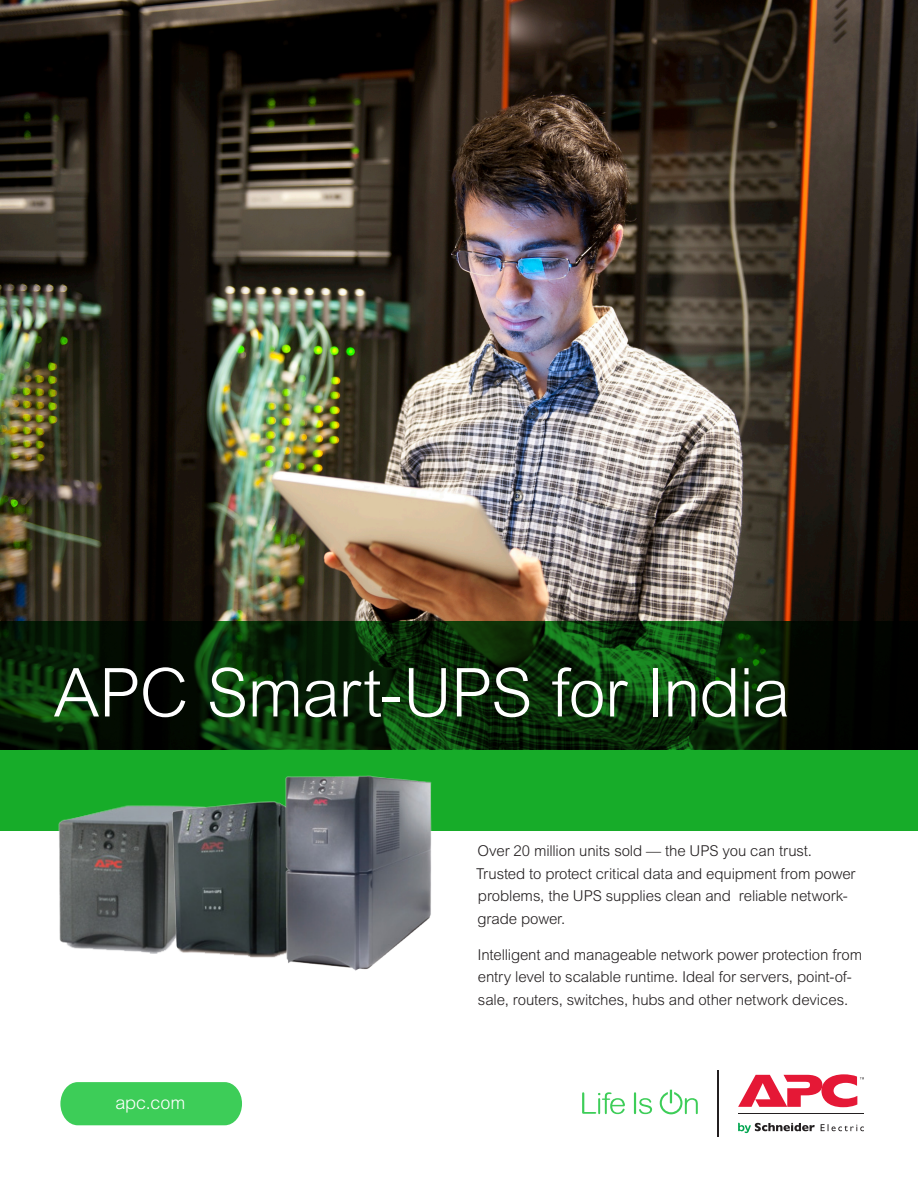
<style>
.page{position:relative;width:918px;height:1188px;background:#fff}
.page>*{position:absolute;margin:0;border:0;box-sizing:border-box;transform-origin:0 0}
.Cover_Headline{font:300 67.5px "Arial MT Pro";letter-spacing:-.015em;color:#fff}
.Cover_Capsule{font:300 18px "Arial MT Pro";letter-spacing:-.005em;color:#fff}
.t1{font:300 15px/22.5px "Arial MT Pro";letter-spacing:-.01em;color:#231f20}
</style>
<div class="page">
<img style="left:0;top:0;width:918px;height:622px">
<div style="left:0;top:750px;width:918px;height:81px;background:#17ac29"></div>
<svg style="left:0;top:622px;width:918px;height:127px;background:#072507"></svg>
<img style="left:58px;top:805px;width:101px;height:148px">
<img style="left:159px;top:801px;width:120px;height:157px">
<img style="left:279px;top:775px;width:153px;height:196px">
<div style="left:60px;top:1082px;width:182px;height:43px;background:#3dcd58"></div>
<svg style="left:582px;top:1092px;width:43px;height:22px"></svg>
<svg style="left:634px;top:1092px;width:18px;height:22px"></svg>
<svg style="left:660px;top:1090px;width:38px;height:24px"></svg>
<hr style="left:717px;top:1070px;width:2px;height:67px;background:#231f20">
<hr style="left:739px;top:1114px;width:125px;height:1px;background:#231f20">
<svg style="left:738px;top:1123px;width:126px;height:10px"></svg>
<svg style="left:738px;top:1074px;width:126px;height:33px"></svg>
<p class="Cover_Headline" style="left:54px;top:651px;width:738px">APC Smart-UPS for India</p>
<p class="Cover_Capsule" style="left:115px;top:1092px;width:71px">apc.com</p>
<p class="t1" style="left:476px;top:840px;width:381px">Over 20 million units sold — the UPS you can trust.<br>Trusted to protect critical data and equipment from power problems, the UPS supplies clean and reliable network&shy;grade power.</p>
<p class="t1" style="left:478px;top:943px;width:386px">Intelligent and manageable network power protection from entry level to scalable runtime. Ideal for servers, point-of&shy;sale, routers, switches, hubs and other network devices.</p>
</div>
